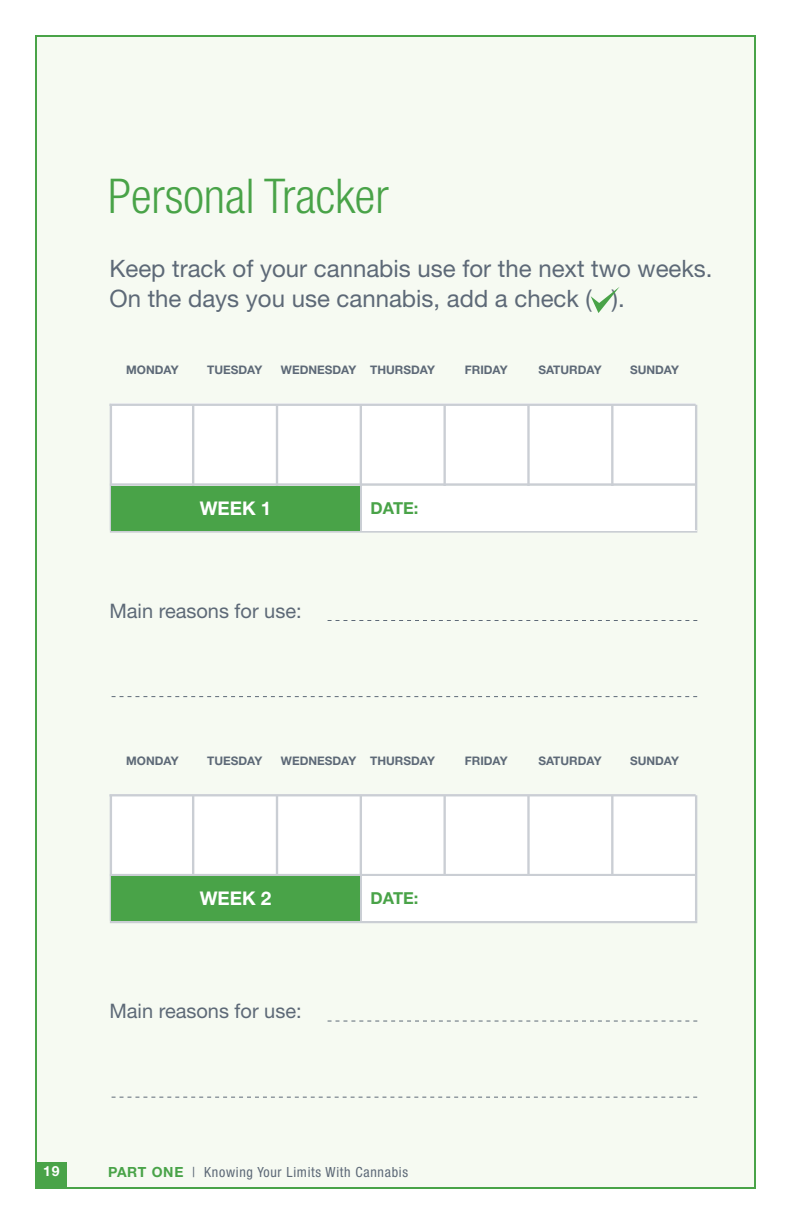
<style>
.page{position:relative;width:792px;height:1224px;background:#fff}
.page>*{position:absolute;margin:0;border:0;box-sizing:border-box;transform-origin:0 0}
.t1{font:300 condensed 48px "Helvetica Neue LT Std";color:#49a348}
.t2{font:24px/30px "Helvetica Neue LT Std";color:#5d6977}
.t3{font:20px "Helvetica Neue LT Std";color:#5d6977}
.t4{font:700 18.8px "Helvetica Neue LT Std";color:#fff}
.t5{font:700 16.6px "Helvetica Neue LT Std";color:#49a348}
.t6{font:condensed 14px "Helvetica Neue LT Std";letter-spacing:.05em;color:#5d6977}
.t7{font:700 14px "Helvetica Neue LT Std";color:#fff}
.t8{font:700 11.8px "Helvetica Neue LT Std";color:#5d6977}
.s1{font-weight:700;font-stretch:normal;color:#49a348}
</style>
<div class="page">
<div style="left:35px;top:35px;width:721px;height:1154px;background:#f6faf2;border:2px solid #49a348"></div>
<svg style="left:328px;top:620px;width:369px;height:1px"></svg>
<svg style="left:328px;top:1021px;width:369px;height:1px"></svg>
<svg style="left:112px;top:696px;width:585px;height:1px"></svg>
<svg style="left:112px;top:1097px;width:585px;height:1px"></svg>
<div style="left:36px;top:1162px;width:31px;height:26px;background:#49a348"></div>
<div style="left:112px;top:404px;width:584px;height:80px;background:#fff"></div>
<hr style="left:109px;top:404px;width:587px;height:2px;background:#caced4">
<hr style="left:110px;top:530px;width:587px;height:3px;background:#caced4">
<hr style="left:110px;top:483px;width:586px;height:3px;background:#caced4">
<hr style="left:192px;top:405px;width:2px;height:111px;background:#caced4">
<hr style="left:110px;top:405px;width:2px;height:125px;background:#caced4">
<hr style="left:276px;top:405px;width:2px;height:111px;background:#caced4">
<hr style="left:360px;top:405px;width:2px;height:125px;background:#caced4">
<hr style="left:443px;top:405px;width:3px;height:111px;background:#caced4">
<hr style="left:527px;top:405px;width:3px;height:111px;background:#caced4">
<hr style="left:611px;top:405px;width:3px;height:111px;background:#caced4">
<div style="left:362px;top:486px;width:334px;height:44px;background:#fff"></div>
<hr style="left:695px;top:405px;width:2px;height:125px;background:#caced4">
<div style="left:111px;top:486px;width:248px;height:44px;background:#49a348"></div>
<div style="left:112px;top:794px;width:584px;height:81px;background:#fff"></div>
<hr style="left:109px;top:794px;width:587px;height:2px;background:#caced4">
<hr style="left:110px;top:921px;width:587px;height:2px;background:#caced4">
<hr style="left:110px;top:874px;width:586px;height:2px;background:#caced4">
<hr style="left:192px;top:795px;width:2px;height:112px;background:#caced4">
<hr style="left:110px;top:795px;width:2px;height:126px;background:#caced4">
<hr style="left:276px;top:795px;width:2px;height:112px;background:#caced4">
<hr style="left:360px;top:795px;width:2px;height:126px;background:#caced4">
<hr style="left:443px;top:795px;width:3px;height:112px;background:#caced4">
<hr style="left:527px;top:795px;width:3px;height:112px;background:#caced4">
<hr style="left:611px;top:795px;width:3px;height:112px;background:#caced4">
<div style="left:362px;top:876px;width:334px;height:45px;background:#fff"></div>
<hr style="left:695px;top:795px;width:2px;height:126px;background:#caced4">
<div style="left:111px;top:876px;width:248px;height:45px;background:#49a348"></div>
<svg style="left:591px;top:287px;width:29px;height:26px"></svg>
<p class="t1" style="left:108px;top:168px;width:282px">Personal Tracker</p>
<p class="t2" style="left:109px;top:253px;width:605px">Keep track of your cannabis use for the next two weeks.<br>On the days you use cannabis, add a check ( ).</p>
<p class="t8" style="left:126px;top:362px;width:54px">MONDAY</p>
<p class="t8" style="left:207px;top:362px;width:57px">TUESDAY</p>
<p class="t8" style="left:281px;top:362px;width:77px">WEDNESDAY</p>
<p class="t8" style="left:370px;top:362px;width:66px">THURSDAY</p>
<p class="t8" style="left:465px;top:362px;width:44px">FRIDAY</p>
<p class="t8" style="left:538px;top:362px;width:65px">SATURDAY</p>
<p class="t8" style="left:630px;top:362px;width:50px">SUNDAY</p>
<p class="t4" style="left:200px;top:496px;width:73px">WEEK 1</p>
<p class="t5" style="left:371px;top:498px;width:49px">DATE:</p>
<p class="t3" style="left:109px;top:599px;width:194px">Main reasons for use:</p>
<p class="t8" style="left:126px;top:753px;width:54px">MONDAY</p>
<p class="t8" style="left:207px;top:753px;width:57px">TUESDAY</p>
<p class="t8" style="left:281px;top:753px;width:77px">WEDNESDAY</p>
<p class="t8" style="left:370px;top:753px;width:66px">THURSDAY</p>
<p class="t8" style="left:465px;top:753px;width:44px">FRIDAY</p>
<p class="t8" style="left:538px;top:753px;width:65px">SATURDAY</p>
<p class="t8" style="left:630px;top:753px;width:50px">SUNDAY</p>
<p class="t4" style="left:200px;top:887px;width:73px">WEEK 2</p>
<p class="t5" style="left:371px;top:888px;width:49px">DATE:</p>
<p class="t3" style="left:109px;top:999px;width:194px">Main reasons for use:</p>
<p class="t7" style="left:43px;top:1163px;width:18px">19</p>
<p class="t6" style="left:108px;top:1164px;width:302px"><span class="s1">PART ONE</span> | Knowing Your Limits With Cannabis</p>
</div>
